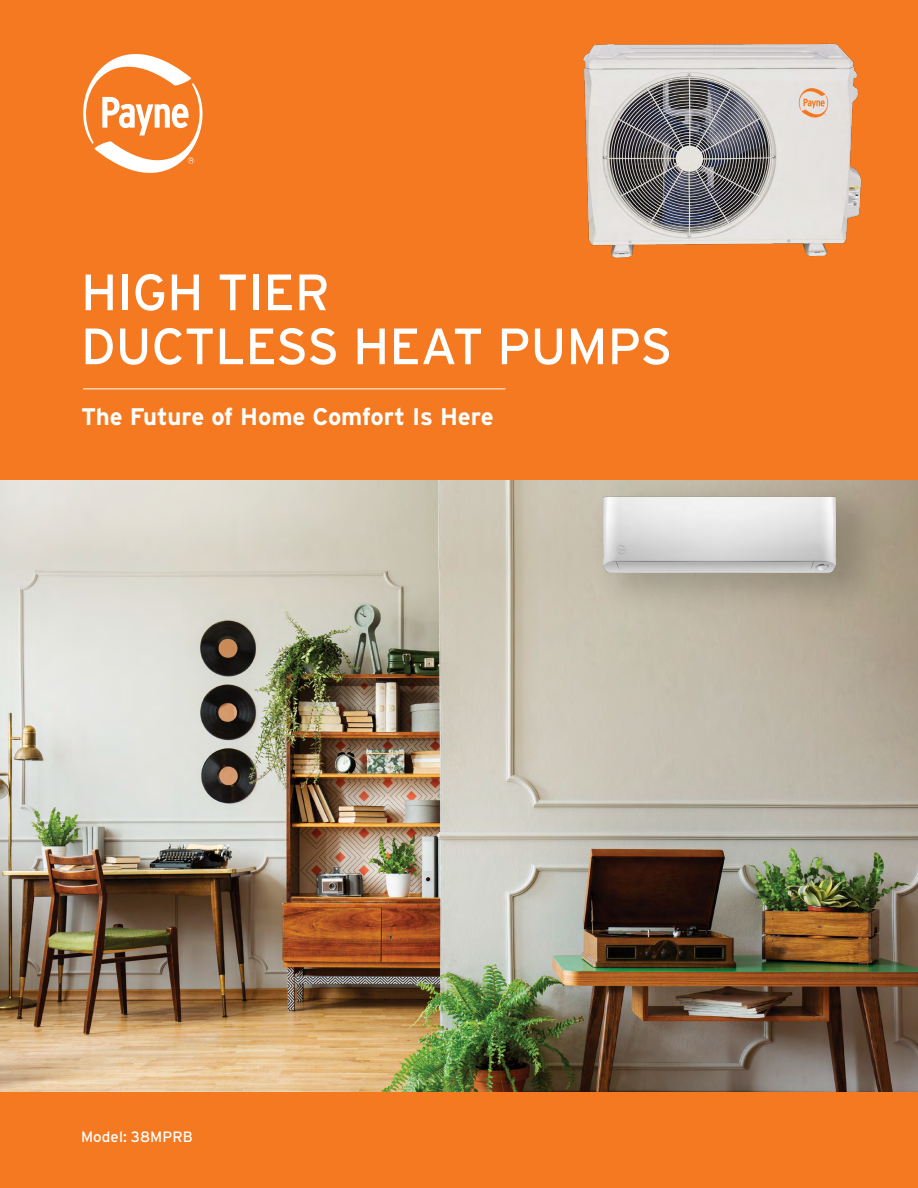
<style>
.page{position:relative;width:918px;height:1188px;background:#fff}
.page>*{position:absolute;margin:0;border:0;box-sizing:border-box;transform-origin:0 0}
.t1{font:51px/54px "Interstate";color:#fff}
.t2{font:700 24px "Interstate";color:#fff}
.t3{font:15px "Interstate";letter-spacing:.005em;color:#fff}
</style>
<div class="page">
<img style="left:0;top:480px;width:918px;height:613px">
<div style="left:0;top:1093px;width:918px;height:95px;background:#f47920"></div>
<div style="left:0;top:0;width:918px;height:480px;background:#f47920"></div>
<hr style="left:83px;top:388px;width:422px;height:1px;background:#fff">
<img style="left:583px;top:43px;width:279px;height:215px">
<svg style="left:83px;top:54px;width:119px;height:119px"></svg>
<div style="left:589px;top:476px;width:297px;height:140px;background:#000;opacity:.17"></div>
<img style="left:603px;top:496px;width:233px;height:76px">
<h1 class="t1" style="left:81px;top:265px;width:593px">HIGH TIER<br>DUCTLESS HEAT PUMPS</h1>
<p class="t2" style="left:81px;top:402px;width:414px">The Future of Home Comfort Is Here</p>
<p class="t3" style="left:81px;top:1127px;width:113px">Model: 38MPRB</p>
</div>
